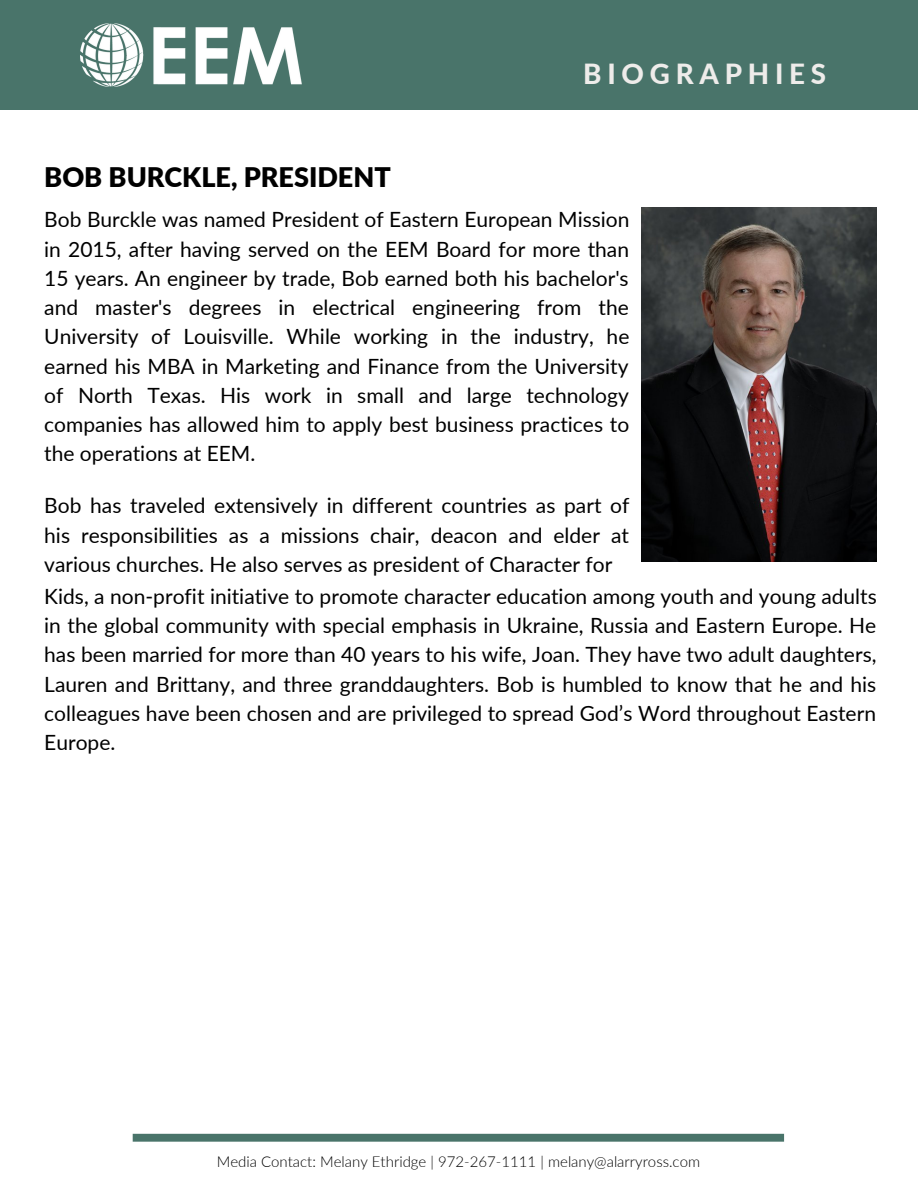
<style>
.page{position:relative;width:918px;height:1188px;background:#fff}
.page>*{position:absolute;margin:0;border:0;box-sizing:border-box;transform-origin:0 0}
.t1{font:800 27.75px "Lato";letter-spacing:.21em;color:#eeecea}
.t2{font:900 27px "Lato";color:#000}
.t3{font:21px/29.2px "Lato";color:#000;text-align:justify}
.t4{font:300 15px "Lato";color:#000}
</style>
<div class="page">
<div style="left:1px;top:0;width:917px;height:109px;background:#49746a"></div>
<img style="left:81px;top:23px;width:220px;height:63px">
<div style="left:133px;top:1134px;width:651px;height:8px;background:#49746a"></div>
<img style="left:642px;top:207px;width:235px;height:354px">
<p class="t2" style="left:44px;top:160px;width:348px">BOB BURCKLE, PRESIDENT</p>
<p class="t1" style="left:583px;top:57px;width:244px">BIOGRAPHIES</p>
<p class="t3" style="left:44px;top:205px;width:587px">Bob Burckle was named President of Eastern European Mission in 2015, after having served on the EEM Board for more than 15 years. An engineer by trade, Bob earned both his bachelor's and master's degrees in electrical engineering from the University of Louisville. While working in the industry, he earned his MBA in Marketing and Finance from the University of North Texas. His work in small and large technology companies has allowed him to apply best business practices to the operations at EEM.</p>
<p class="t3" style="left:44px;top:491px;width:587px">Bob has traveled extensively in different countries as part of his responsibilities as a missions chair, deacon and elder at various churches. He also serves as president of Character for</p>
<p class="t3" style="left:44px;top:581px;width:834px">Kids, a non-profit initiative to promote character education among youth and young adults in the global community with special emphasis in Ukraine, Russia and Eastern Europe. He has been married for more than 40 years to his wife, Joan. They have two adult daughters, Lauren and Brittany, and three granddaughters. Bob is humbled to know that he and his colleagues have been chosen and are privileged to spread God’s Word throughout Eastern Europe.</p>
<p class="t4" style="left:217px;top:1152px;width:485px">Media Contact: Melany Ethridge | 972-267-1111 | melany@alarryross.com</p>
</div>
